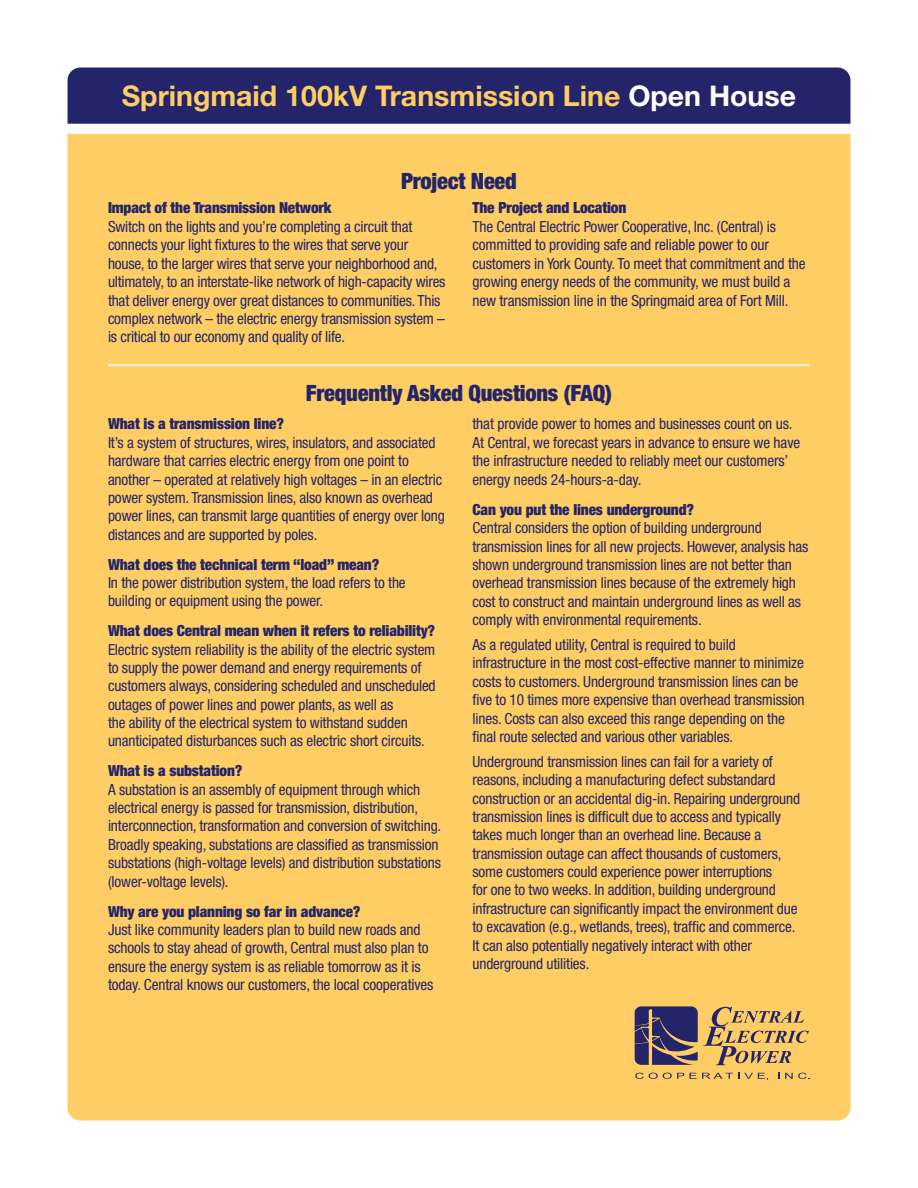
<style>
.page{position:relative;width:918px;height:1188px;background:#fff}
.page>*{position:absolute;margin:0;border:0;box-sizing:border-box;transform-origin:0 0}
.t1{font:700 28.5px "Helvetica Neue LT Std";color:#fecd64}
.t2{font:900 condensed 22.5px "Helvetica Neue LT Std";letter-spacing:-.01em;color:#24246a}
.t3{font:condensed 15.3px/18.3px "Helvetica Neue LT Std";letter-spacing:-.01em;color:#24246a}
.t4{font:900 condensed 15.3px "Helvetica Neue LT Std";letter-spacing:-.01em;color:#24246a}
.s1{color:#fff}
</style>
<div class="page">
<div style="left:67px;top:68px;width:783px;height:56px;background:#24246a"></div>
<div style="left:68px;top:134px;width:782px;height:986px;background:#fecd64"></div>
<svg style="left:635px;top:1073px;width:133px;height:7px"></svg>
<svg style="left:785px;top:1073px;width:25px;height:6px"></svg>
<svg style="left:635px;top:1006px;width:174px;height:59px;background:#a28666"></svg>
<hr style="left:108px;top:364px;width:702px;height:2px;background:#fff">
<h1 class="t1" style="left:122px;top:78px;width:676px">Springmaid 100kV Transmission Line <span class="s1">Open House</span></h1>
<h2 class="t2" style="left:401px;top:167px;width:117px">Project Need</h2>
<p class="t4" style="left:108px;top:198px;width:225px">Impact of the Transmission Network</p>
<p class="t3" style="left:108px;top:217px;width:339px">Switch on the lights and you’re completing a circuit that connects your light fixtures to the wires that serve your house, to the larger wires that serve your neighborhood and, ultimately, to an interstate-like network of high-capacity wires that deliver energy over great distances to communities. This complex network – the electric energy transmission system – is critical to our economy and quality of life.</p>
<p class="t4" style="left:472px;top:198px;width:155px">The Project and Location</p>
<p class="t3" style="left:472px;top:217px;width:335px">The Central Electric Power Cooperative, Inc. (Central) is committed to providing safe and reliable power to our customers in York County. To meet that commitment and the growing energy needs of the community, we must build a new transmission line in the Springmaid area of Fort Mill.</p>
<h2 class="t2" style="left:306px;top:379px;width:308px">Frequently Asked Questions (FAQ)</h2>
<p class="t4" style="left:108px;top:415px;width:178px">What is a transmission line?</p>
<p class="t3" style="left:108px;top:433px;width:338px">It’s a system of structures, wires, insulators, and associated hardware that carries electric energy from one point to another – operated at relatively high voltages – in an electric power system. Transmission lines, also known as overhead power lines, can transmit large quantities of energy over long distances and are supported by poles.</p>
<p class="t4" style="left:108px;top:555px;width:273px">What does the technical term “load” mean?</p>
<p class="t3" style="left:108px;top:573px;width:299px">In the power distribution system, the load refers to the building or equipment using the power.</p>
<p class="t4" style="left:108px;top:621px;width:329px">What does Central mean when it refers to reliability?</p>
<p class="t3" style="left:108px;top:640px;width:329px">Electric system reliability is the ability of the electric system to supply the power demand and energy requirements of customers always, considering scheduled and unscheduled outages of power lines and power plants, as well as<br>the ability of the electrical system to withstand sudden unanticipated disturbances such as electric short circuits.</p>
<p class="t4" style="left:108px;top:762px;width:136px">What is a substation?</p>
<p class="t3" style="left:108px;top:780px;width:335px">A substation is an assembly of equipment through which electrical energy is passed for transmission, distribution, interconnection, transformation and conversion of switching.<br>Broadly speaking, substations are classified as transmission substations (high-voltage levels) and distribution substations (lower-voltage levels).</p>
<p class="t4" style="left:108px;top:902px;width:254px">Why are you planning so far in advance?</p>
<p class="t3" style="left:108px;top:920px;width:327px">Just like community leaders plan to build new roads and schools to stay ahead of growth, Central must also plan to ensure the energy system is as reliable tomorrow as it is today. Central knows our customers, the local cooperatives</p>
<p class="t3" style="left:472px;top:415px;width:329px">that provide power to homes and businesses count on us.<br>At Central, we forecast years in advance to ensure we have the infrastructure needed to reliably meet our customers’ energy needs 24-hours-a-day.</p>
<p class="t4" style="left:472px;top:500px;width:223px">Can you put the lines underground?</p>
<p class="t3" style="left:472px;top:518px;width:337px">Central considers the option of building underground transmission lines for all new projects. However, analysis has shown underground transmission lines are not better than overhead transmission lines because of the extremely high cost to construct and maintain underground lines as well as comply with environmental requirements.</p>
<p class="t3" style="left:472px;top:635px;width:334px">As a regulated utility, Central is required to build infrastructure in the most cost-effective manner to minimize costs to customers. Underground transmission lines can be five to 10 times more expensive than overhead transmission lines. Costs can also exceed this range depending on the final route selected and various other variables.</p>
<p class="t3" style="left:472px;top:752px;width:329px">Underground transmission lines can fail for a variety of reasons, including a manufacturing defect substandard construction or an accidental dig-in. Repairing underground transmission lines is difficult due to access and typically takes much longer than an overhead line. Because a transmission outage can affect thousands of customers, some customers could experience power interruptions<br>for one to two weeks. In addition, building underground infrastructure can significantly impact the environment due to excavation (e.g., wetlands, trees), traffic and commerce.<br>It can also potentially negatively interact with other underground utilities.</p>
</div>
